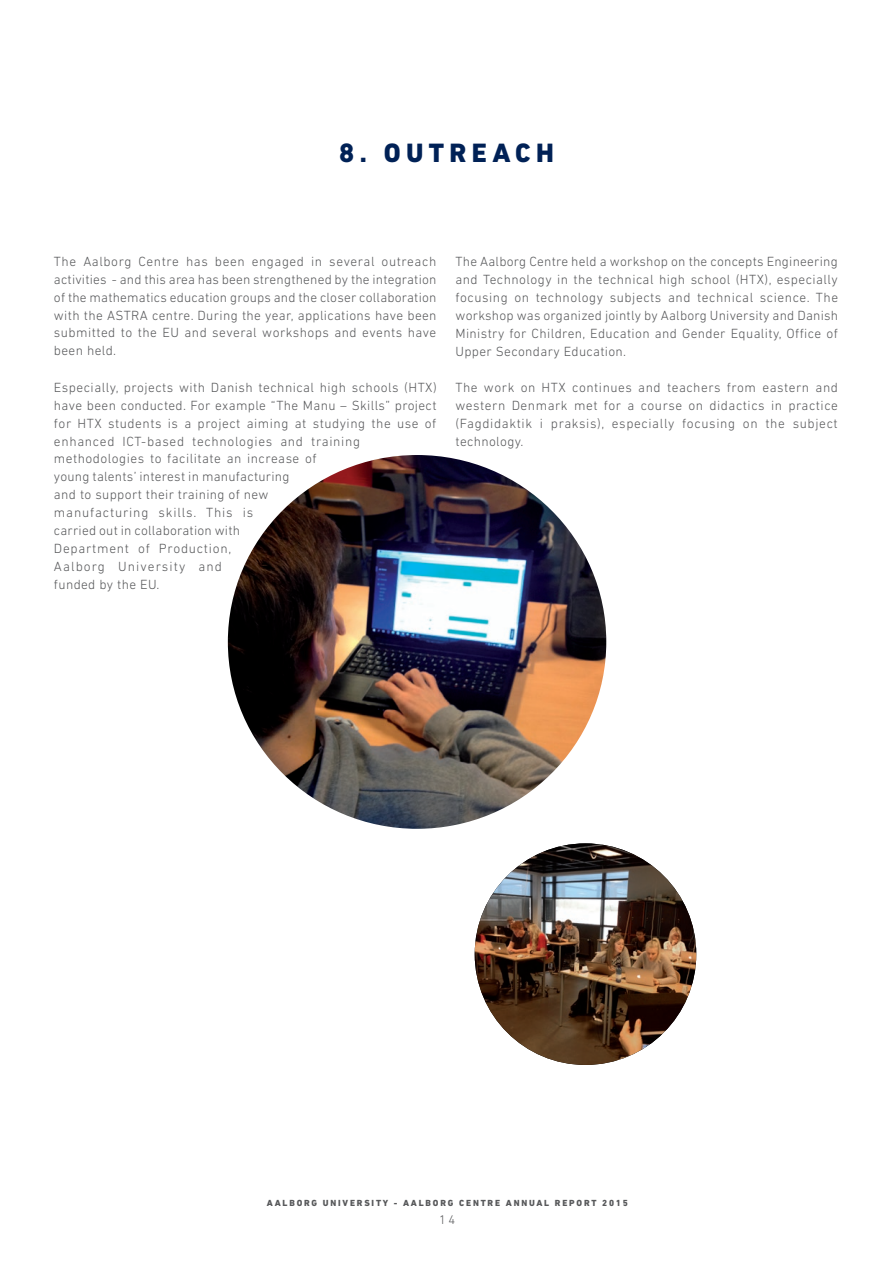
<style>
.page{position:relative;width:893px;height:1263px;background:#fff}
.page>*{position:absolute;margin:0;border:0;box-sizing:border-box;transform-origin:0 0}
.t1{font:800 27px "DIN Next LT Pro";letter-spacing:.2em;color:#002156}
.t2{font:300 13.5px/18px "DIN Next LT Pro";letter-spacing:.035em;color:#57585a;text-align:justify}
.t3{font:300 12.75px "DIN Next LT Pro";color:#57585a}
.t4{font:800 9px "DIN Next LT Pro";letter-spacing:.2em;color:#57585a}
</style>
<div class="page">
<img style="left:475px;top:843px;width:221px;height:222px;border-radius:111px">
<img style="left:228px;top:455px;width:378px;height:374px">
<h1 class="t1" style="left:339px;top:137px;width:216px">8. OUTREACH</h1>
<p class="t2" style="left:54px;top:252px;width:384px">The Aalborg Centre has been engaged in several outreach activities - and this area has been strengthened by the integration of the mathematics education groups and the closer collaboration with the ASTRA centre. During the year, applications have been submitted to the EU and several workshops and events have been held.</p>
<p class="t2" style="left:54px;top:378px;width:384px;text-align:left">Especially, projects with Danish technical high schools (HTX) have been conducted. For example “The Manu – Skills” project for HTX students is a project aiming at studying the use of enhanced ICT-based technologies and training methodologies to facilitate an increase of<br>young talents’ interest in manufacturing<br>and to support their training of new<br>manufacturing skills. This is<br>carried out in collaboration with<br>Department of Production,<br>Aalborg University and<br>funded by the EU.</p>
<p class="t2" style="left:455px;top:252px;width:384px">The Aalborg Centre held a workshop on the concepts Engineering and Technology in the technical high school (HTX), especially focusing on technology subjects and technical science. The workshop was organized jointly by Aalborg University and Danish Ministry for Children, Education and Gender Equality, Office of Upper Secondary Education.</p>
<p class="t2" style="left:455px;top:378px;width:384px">The work on HTX continues and teachers from eastern and western Denmark met for a course on didactics in practice (Fagdidaktik i praksis), especially focusing on the subject technology.</p>
<p class="t4" style="left:267px;top:1198px;width:362px">AALBORG UNIVERSITY - AALBORG CENTRE ANNUAL REPORT 2015</p>
<p class="t3" style="left:439px;top:1212px;width:18px">14</p>
</div>
